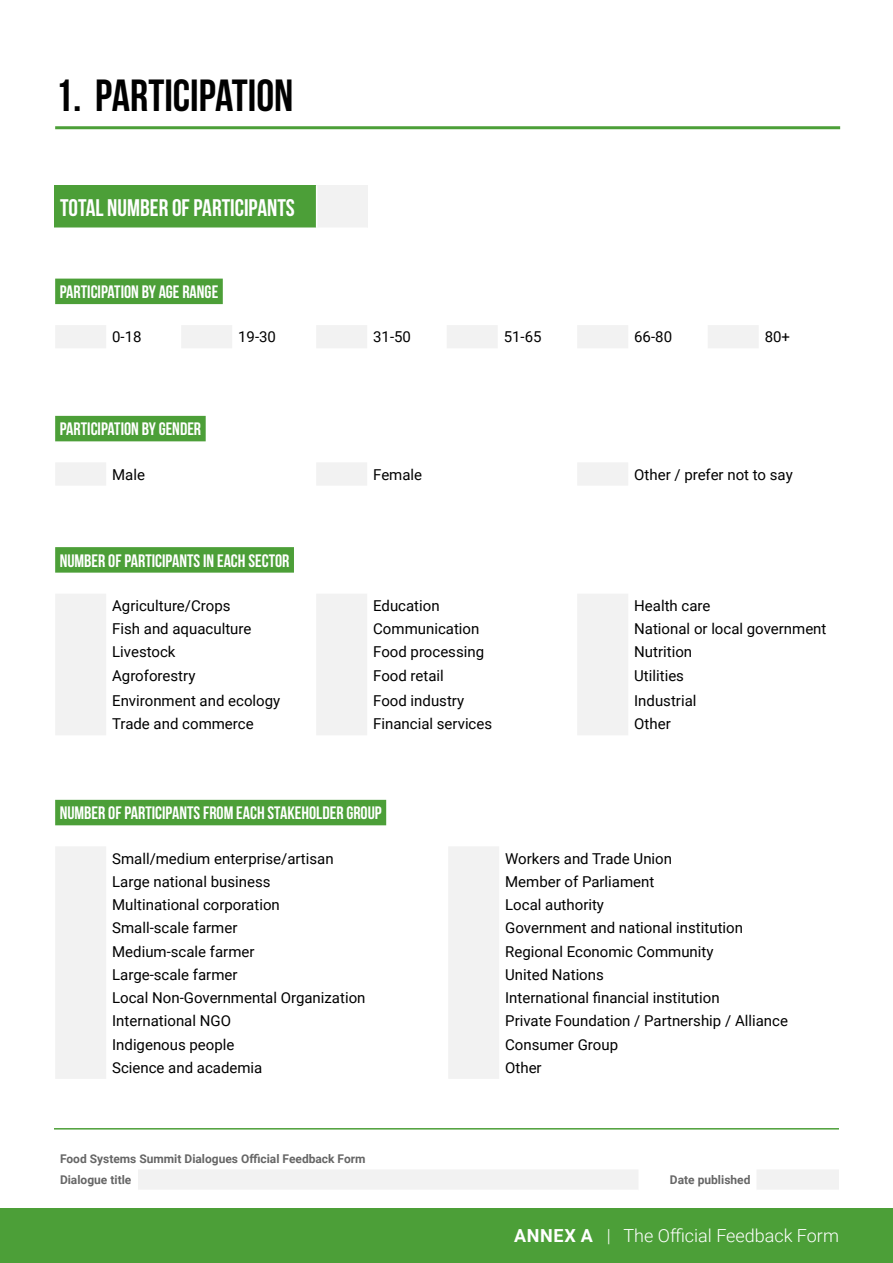
<style>
.page{position:relative;width:893px;height:1263px;background:#fff}
.page>*{position:absolute;margin:0;border:0;box-sizing:border-box;transform-origin:0 0}
.t1{font:700 45px "Bebas Neue";color:#000}
.t2{font:700 24px "Bebas Neue";color:#fff}
.t3{font:700 18px "Bebas Neue";color:#fff}
.t4{font:300 18px "Roboto";color:#fff}
.t5{font:15px "Roboto";color:#000}
.t6{font:700 12px/21px "Roboto";color:#666}
.s1{font-weight:700}
</style>
<div class="page">
<div style="left:0;top:1209px;width:893px;height:54px;background:#4c9f38"></div>
<hr style="left:55px;top:126px;width:785px;height:3px;background:#4c9f38">
<div style="left:55px;top:279px;width:168px;height:25px;background:#4c9f38"></div>
<div style="left:55px;top:416px;width:151px;height:25px;background:#4c9f38"></div>
<div style="left:55px;top:547px;width:239px;height:26px;background:#4c9f38"></div>
<div style="left:55px;top:800px;width:331px;height:25px;background:#4c9f38"></div>
<svg style="left:55px;top:325px;width:703px;height:23px"></svg>
<svg style="left:55px;top:463px;width:573px;height:22px"></svg>
<svg style="left:55px;top:594px;width:573px;height:141px"></svg>
<svg style="left:55px;top:847px;width:444px;height:232px"></svg>
<div style="left:54px;top:186px;width:263px;height:42px;background:#4c9f38"></div>
<div style="left:317px;top:186px;width:51px;height:42px;background:#f2f2f2"></div>
<hr style="left:54px;top:227px;width:263px;height:2px;background:#fff">
<hr style="left:316px;top:186px;width:1px;height:41px;background:#fff">
<hr style="left:317px;top:227px;width:51px;height:2px;background:#fff">
<svg style="left:138px;top:1170px;width:701px;height:19px"></svg>
<hr style="left:54px;top:1128px;width:785px;height:1px;background:#4c9f38">
<h1 class="t1" style="left:55px;top:71px;width:240px">1. PARTICIPATION</h1>
<h2 class="t2" style="left:60px;top:194px;width:236px">TOTAL NUMBER OF PARTICIPANTS</h2>
<p class="t3" style="left:60px;top:282px;width:160px">PARTICIPATION BY AGE RANGE</p>
<p class="t5" style="left:112px;top:326px;width:31px">0-18</p>
<p class="t5" style="left:238px;top:326px;width:39px">19-30</p>
<p class="t5" style="left:373px;top:326px;width:39px">31-50</p>
<p class="t5" style="left:504px;top:326px;width:39px">51-65</p>
<p class="t5" style="left:634px;top:326px;width:39px">66-80</p>
<p class="t5" style="left:765px;top:326px;width:27px">80+</p>
<p class="t3" style="left:60px;top:419px;width:143px">PARTICIPATION BY GENDER</p>
<p class="t5" style="left:112px;top:464px;width:34px">Male</p>
<p class="t5" style="left:373px;top:464px;width:50px">Female</p>
<p class="t5" style="left:634px;top:464px;width:160px">Other / prefer not to say</p>
<p class="t3" style="left:60px;top:550px;width:231px">NUMBER OF PARTICIPANTS IN EACH SECTOR</p>
<p class="t5" style="left:112px;top:595px;width:120px">Agriculture/Crops</p>
<p class="t5" style="left:373px;top:595px;width:68px">Education</p>
<p class="t5" style="left:634px;top:595px;width:78px">Health care</p>
<p class="t5" style="left:112px;top:618px;width:141px">Fish and aquaculture</p>
<p class="t5" style="left:373px;top:618px;width:108px">Communication</p>
<p class="t5" style="left:634px;top:618px;width:194px">National or local government</p>
<p class="t5" style="left:112px;top:641px;width:65px">Livestock</p>
<p class="t5" style="left:373px;top:641px;width:112px">Food processing</p>
<p class="t5" style="left:634px;top:641px;width:59px">Nutrition</p>
<p class="t5" style="left:112px;top:665px;width:85px">Agroforestry</p>
<p class="t5" style="left:373px;top:665px;width:72px">Food retail</p>
<p class="t5" style="left:634px;top:665px;width:51px">Utilities</p>
<p class="t5" style="left:112px;top:690px;width:170px">Environment and ecology</p>
<p class="t5" style="left:373px;top:690px;width:93px">Food industry</p>
<p class="t5" style="left:634px;top:690px;width:64px">Industrial</p>
<p class="t5" style="left:112px;top:713px;width:143px">Trade and commerce</p>
<p class="t5" style="left:373px;top:713px;width:120px">Financial services</p>
<p class="t5" style="left:634px;top:713px;width:38px">Other</p>
<p class="t3" style="left:60px;top:803px;width:323px">NUMBER OF PARTICIPANTS FROM EACH STAKEHOLDER GROUP</p>
<p class="t5" style="left:112px;top:848px;width:223px">Small/medium enterprise/artisan</p>
<p class="t5" style="left:505px;top:848px;width:168px">Workers and Trade Union</p>
<p class="t5" style="left:112px;top:871px;width:160px">Large national business</p>
<p class="t5" style="left:505px;top:871px;width:151px">Member of Parliament</p>
<p class="t5" style="left:112px;top:894px;width:169px">Multinational corporation</p>
<p class="t5" style="left:505px;top:894px;width:100px">Local authority</p>
<p class="t5" style="left:112px;top:917px;width:127px">Small-scale farmer</p>
<p class="t5" style="left:505px;top:917px;width:239px">Government and national institution</p>
<p class="t5" style="left:112px;top:941px;width:144px">Medium-scale farmer</p>
<p class="t5" style="left:505px;top:941px;width:210px">Regional Economic Community</p>
<p class="t5" style="left:112px;top:964px;width:127px">Large-scale farmer</p>
<p class="t5" style="left:505px;top:964px;width:100px">United Nations</p>
<p class="t5" style="left:112px;top:987px;width:255px">Local Non-Governmental Organization</p>
<p class="t5" style="left:505px;top:987px;width:216px">International financial institution</p>
<p class="t5" style="left:112px;top:1010px;width:120px">International NGO</p>
<p class="t5" style="left:505px;top:1010px;width:284px">Private Foundation / Partnership / Alliance</p>
<p class="t5" style="left:112px;top:1034px;width:124px">Indigenous people</p>
<p class="t5" style="left:505px;top:1034px;width:114px">Consumer Group</p>
<p class="t5" style="left:112px;top:1057px;width:152px">Science and academia</p>
<p class="t5" style="left:505px;top:1057px;width:38px">Other</p>
<p class="t6" style="left:60px;top:1148px;width:307px">Food Systems Summit Dialogues Official Feedback Form<br>Dialogue title</p>
<p class="t6" style="left:670px;top:1169px;width:82px">Date published</p>
<p class="t4" style="left:514px;top:1223px;width:326px"><span class="s1">ANNEX A</span> | The Official Feedback Form</p>
</div>
